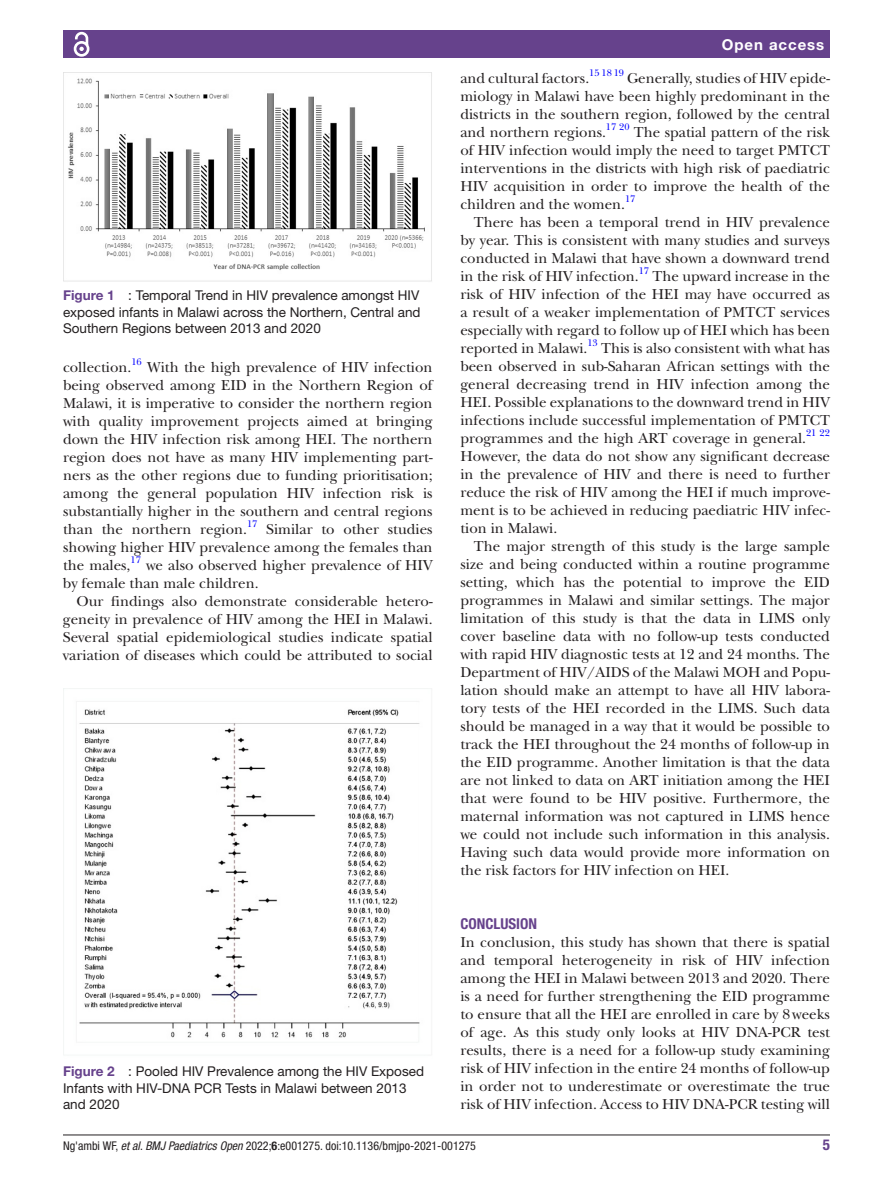
<style>
.page{position:relative;width:893px;height:1191px;background:#fff}
.page>*{position:absolute;margin:0;border:0;box-sizing:border-box;transform-origin:0 0}
.t1{font:15px/18px "New Baskerville";color:#231f20;text-align:justify}
.t2{font:700 condensed 15px "Helvetica Neue LT Std";color:#66428c}
.t3{font:700 15px "Helvetica Neue LT Std";letter-spacing:.065em;color:#fff}
.t4{font:13.5px/16.5px "Helvetica Neue LT Std";color:#231f20;text-align:justify}
.t5{font:condensed 12px "Helvetica Neue LT Std";color:#231f20}
.t6{font:9.9px "New Baskerville";color:#00f}
.s1{font-weight:700;color:#66428c}
.s2{font-style:italic}
.s3{font-weight:700}
</style>
<div class="page">
<hr style="left:63px;top:1134px;width:767px;height:1px;background:#231f20">
<div style="left:63px;top:31px;width:767px;height:27px;background:#66428c"></div>
<svg style="left:73px;top:31px;width:17px;height:26px"></svg>
<img style="left:63px;top:73px;width:369px;height:209px">
<img style="left:63px;top:688px;width:369px;height:367px">
<p class="t4" style="left:63px;top:287px;width:359px"><span class="s1">Figure 1</span> : Temporal Trend in HIV prevalence amongst HIV exposed infants in Malawi across the Northern, Central and Southern Regions between 2013 and 2020</p>
<p class="t1" style="left:63px;top:358px;width:70px">collection.</p>
<p class="t6" style="left:131px;top:356px;width:12px">16</p>
<p class="t1" style="left:63px;top:358px;width:371px;text-indent:84px">With the high prevalence of HIV infection being observed among EID in the Northern Region of Malawi, it is imperative to consider the northern region with quality improvement projects aimed at bringing down the HIV infection risk among HEI. The northern region does not have as many HIV implementing part&shy;ners as the other regions due to funding prioritisation; among the general population HIV infection risk is substantially higher in the southern and central regions than the northern region.</p>
<p class="t6" style="left:247px;top:518px;width:12px">17</p>
<p class="t1" style="left:63px;top:520px;width:371px;text-indent:203px">Similar to other studies showing higher HIV prevalence among the females than the males,</p>
<p class="t6" style="left:131px;top:554px;width:12px">17</p>
<p class="t1" style="left:63px;top:556px;width:371px;text-indent:83px">we also observed higher prevalence of HIV by female than male children.</p>
<p class="t1" style="left:63px;top:592px;width:371px;text-indent:14px">Our findings also demonstrate considerable hetero&shy;geneity in prevalence of HIV among the HEI in Malawi.<br>Several spatial epidemiological studies indicate spatial variation of diseases which could be attributed to social</p>
<p class="t4" style="left:63px;top:1063px;width:363px;text-align:left"><span class="s1">Figure 2</span> : Pooled HIV Prevalence among the HIV Exposed<br>Infants with HIV-DNA PCR Tests in Malawi between 2013 and 2020</p>
<p class="t3" style="left:722px;top:35px;width:104px">Open access</p>
<p class="t1" style="left:460px;top:69px;width:130px">and cultural factors.</p>
<p class="t6" style="left:589px;top:67px;width:36px">15 18 19</p>
<p class="t1" style="left:460px;top:69px;width:371px;text-indent:167px">Generally, studies of HIV epide&shy;miology in Malawi have been highly predominant in the districts in the southern region, followed by the central and northern regions.</p>
<p class="t6" style="left:606px;top:121px;width:25px">17 20</p>
<p class="t1" style="left:460px;top:123px;width:371px;text-indent:174px">The spatial pattern of the risk of HIV infection would imply the need to target PMTCT interventions in the districts with high risk of paediatric HIV acquisition in order to improve the health of the children and the women.</p>
<p class="t6" style="left:625px;top:193px;width:12px">17</p>
<p class="t1" style="left:460px;top:213px;width:371px;text-indent:14px">There has been a temporal trend in HIV prevalence by year. This is consistent with many studies and surveys conducted in Malawi that have shown a downward trend in the risk of HIV infection.</p>
<p class="t6" style="left:639px;top:265px;width:12px">17</p>
<p class="t1" style="left:460px;top:267px;width:371px;text-indent:192px">The upward increase in the risk of HIV infection of the HEI may have occurred as a result of a weaker implementation of PMTCT services especially with regard to follow up of HEI which has been reported in Malawi.</p>
<p class="t6" style="left:587px;top:337px;width:12px">13</p>
<p class="t1" style="left:460px;top:339px;width:371px;text-indent:141px">This is also consistent with what has been observed in sub-Saharan African settings with the general decreasing trend in HIV infection among the HEI. Possible explanations to the downward trend in HIV infections include successful implementation of PMTCT programmes and the high ART coverage in general.<sup>21</sup> <sup>22<br></sup>However, the data do not show any significant decrease in the prevalence of HIV and there is need to further reduce the risk of HIV among the HEI if much improve&shy;ment is to be achieved in reducing paediatric HIV infec&shy;tion in Malawi.</p>
<p class="t1" style="left:460px;top:537px;width:371px;text-indent:14px">The major strength of this study is the large sample size and being conducted within a routine programme setting, which has the potential to improve the EID programmes in Malawi and similar settings. The major limitation of this study is that the data in LIMS only cover baseline data with no follow-up tests conducted with rapid HIV diagnostic tests at 12 and 24 months. The Department of HIV/AIDS of the Malawi MOH and Popu&shy;lation should make an attempt to have all HIV labora&shy;tory tests of the HEI recorded in the LIMS. Such data should be managed in a way that it would be possible to track the HEI throughout the 24 months of follow-up in the EID programme. Another limitation is that the data are not linked to data on ART initiation among the HEI that were found to be HIV positive. Furthermore, the maternal information was not captured in LIMS hence we could not include such information in this analysis.<br>Having such data would provide more information on the risk factors for HIV infection on HEI.</p>
<p class="t2" style="left:460px;top:915px;width:78px">CONCLUSION</p>
<p class="t1" style="left:460px;top:933px;width:371px">In conclusion, this study has shown that there is spatial and temporal heterogeneity in risk of HIV infection among the HEI in Malawi between 2013 and 2020. There is a need for further strengthening the EID programme to ensure that all the HEI are enrolled in care by 8weeks of age. As this study only looks at HIV DNA-PCR test results, there is a need for a follow-up study examining risk of HIV infection in the entire 24 months of follow-up in order not to underestimate or overestimate the true risk of HIV infection. Access to HIV DNA-PCR testing will</p>
<p class="t5" style="left:63px;top:1138px;width:415px">Ng'ambi WF, <span class="s2">et al</span>. <span class="s2">BMJ Paediatrics Open</span> 2022;<span class="s3">6</span>:e001275. doi:10.1136/bmjpo-2021-001275</p>
<p class="t2" style="left:823px;top:1135px;width:9px">5</p>
</div>
